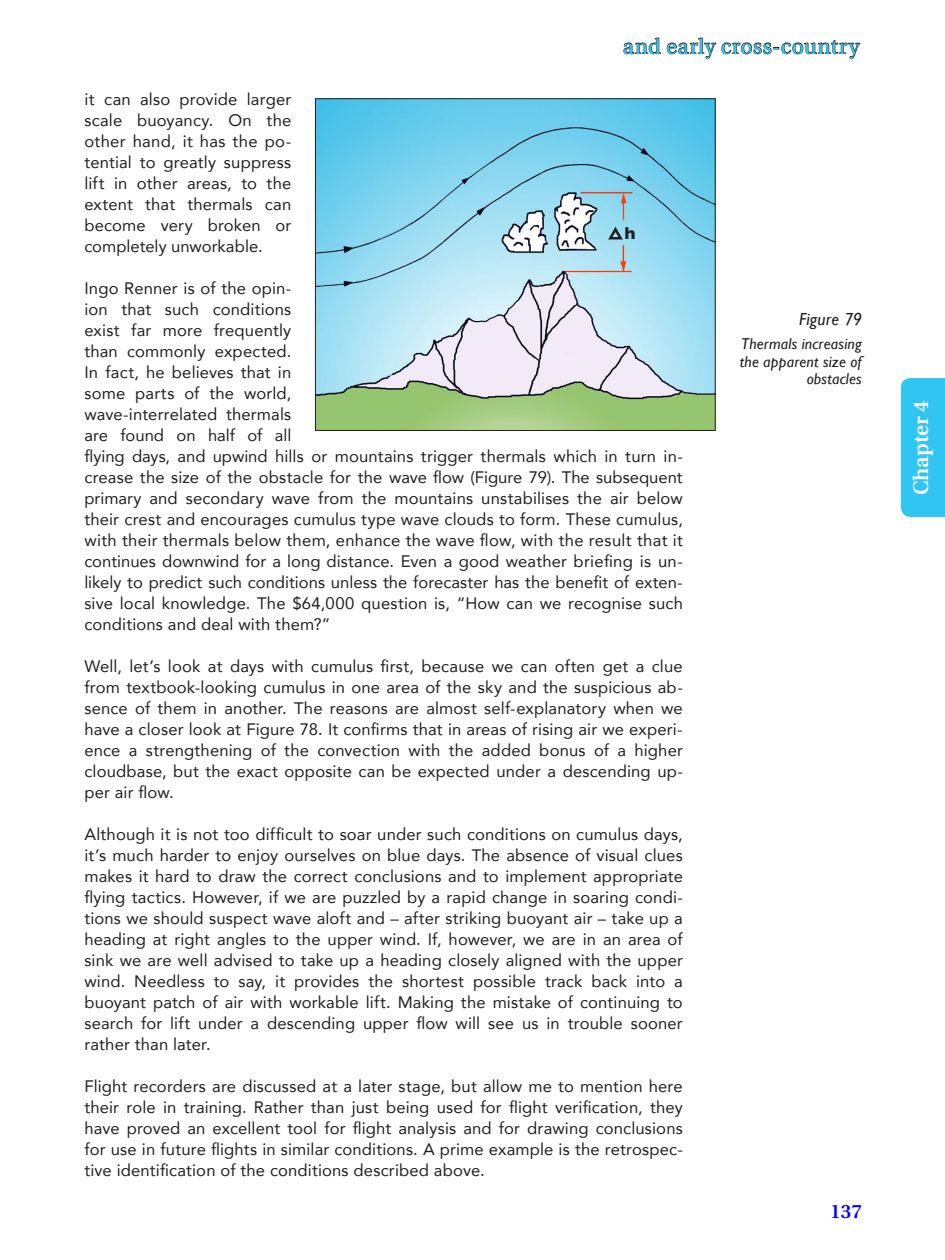
<style>
.page{position:relative;width:945px;height:1260px;background:#fff}
.page>*{position:absolute;margin:0;border:0;box-sizing:border-box;transform-origin:0 0}
.t1{font:21px "Utopia";letter-spacing:.025em;color:#30c5f3}
.t2{font:600 21px "Utopia";color:#fff}
.t3{font:600 19.25px "Utopia";color:#00f}
.Photo_caption{font:italic 17.5px "Gill Sans";letter-spacing:.005em;color:#231f20}
.t4{font:700 17.5px "Gill Sans";color:#231f20}
.t5{font:16.62px/21px "Avenir";letter-spacing:.01em;color:#231f20;text-align:justify}
.Photo_caption-2{font:italic 15.75px/17.5px "Gill Sans";letter-spacing:.015em;color:#231f20;text-align:right}
.s1{color:#b7e2f7}
</style>
<div class="page">
<svg style="left:623px;top:37px;width:238px;height:23px"></svg>
<div style="left:901px;top:378px;width:44px;height:139px;background:#30c5f3"></div>
<img style="left:317px;top:100px;width:397px;height:329px">
<div style="left:315px;top:98px;width:401px;height:333px;border:1px solid #231f20"></div>
<svg style="left:604px;top:225px;width:23px;height:17px"></svg>
<p class="t1" style="left:623px;top:35px;width:238px">and early cross-country</p>
<p class="t5" style="left:84px;top:88px;width:208px">it can also provide larger scale buoyancy. On the other hand, it has the po&shy;tential to greatly suppress lift in other areas, to the extent that thermals can become very broken or completely unworkable.</p>
<p class="t5" style="left:84px;top:277px;width:600px;text-align:left">Ingo Renner is of the opin-<br>ion that such conditions<br>exist far more frequently<br>than commonly expected.<br>In fact, he believes that in<br>some parts of the world,<br>wave-interrelated thermals<br>are found on half of all<br>flying days, and upwind hills or mountains trigger thermals which in turn in&shy;crease the size of the obstacle for the wave flow (Figure 79). The subsequent primary and secondary wave from the mountains unstabilises the air below their crest and encourages cumulus type wave clouds to form. These cumulus, with their thermals below them, enhance the wave flow, with the result that it continues downwind for a long distance. Even a good weather briefing is un&shy;likely to predict such conditions unless the forecaster has the benefit of exten&shy;sive local knowledge. The $64,000 question is, “How can we recognise such conditions and deal with them?”</p>
<p class="t5" style="left:84px;top:655px;width:600px">Well, let’s look at days with cumulus first, because we can often get a clue from textbook-looking cumulus in one area of the sky and the suspicious ab&shy;sence of them in another. The reasons are almost self-explanatory when we have a closer look at Figure 78. It confirms that in areas of rising air we experi&shy;ence a strengthening of the convection with the added bonus of a higher cloudbase, but the exact opposite can be expected under a descending up&shy;per air flow.</p>
<p class="t5" style="left:84px;top:823px;width:600px">Although it is not too difficult to soar under such conditions on cumulus days, it’s much harder to enjoy ourselves on blue days. The absence of visual clues makes it hard to draw the correct conclusions and to implement appropriate flying tactics. However, if we are puzzled by a rapid change in soaring condi&shy;tions we should suspect wave aloft and – after striking buoyant air – take up a heading at right angles to the upper wind. If, however, we are in an area of sink we are well advised to take up a heading closely aligned with the upper wind. Needless to say, it provides the shortest possible track back into a buoyant patch of air with workable lift. Making the mistake of continuing to search for lift under a descending upper flow will see us in trouble sooner rather than later.</p>
<p class="t5" style="left:84px;top:1075px;width:600px">Flight recorders are discussed at a later stage, but allow me to mention here their role in training. Rather than just being used for flight verification, they have proved an excellent tool for flight analysis and for drawing conclusions for use in future flights in similar conditions. A prime example is the retrospec&shy;tive identification of the conditions described above.</p>
<p class="t4" style="left:612px;top:222px;width:25px"><span class="s1">▲</span> h</p>
<p class="Photo_caption" style="left:799px;top:308px;width:64px">Figure 79</p>
<p class="Photo_caption-2" style="left:740px;top:335px;width:124px">Thermals increasing the apparent size of obstacles</p>
<p class="t3" style="left:830px;top:1200px;width:33px">137</p>
<p class="t2" style="left:909px;top:495px;width:96px;rotate:-90deg">Chapter 4</p>
</div>
